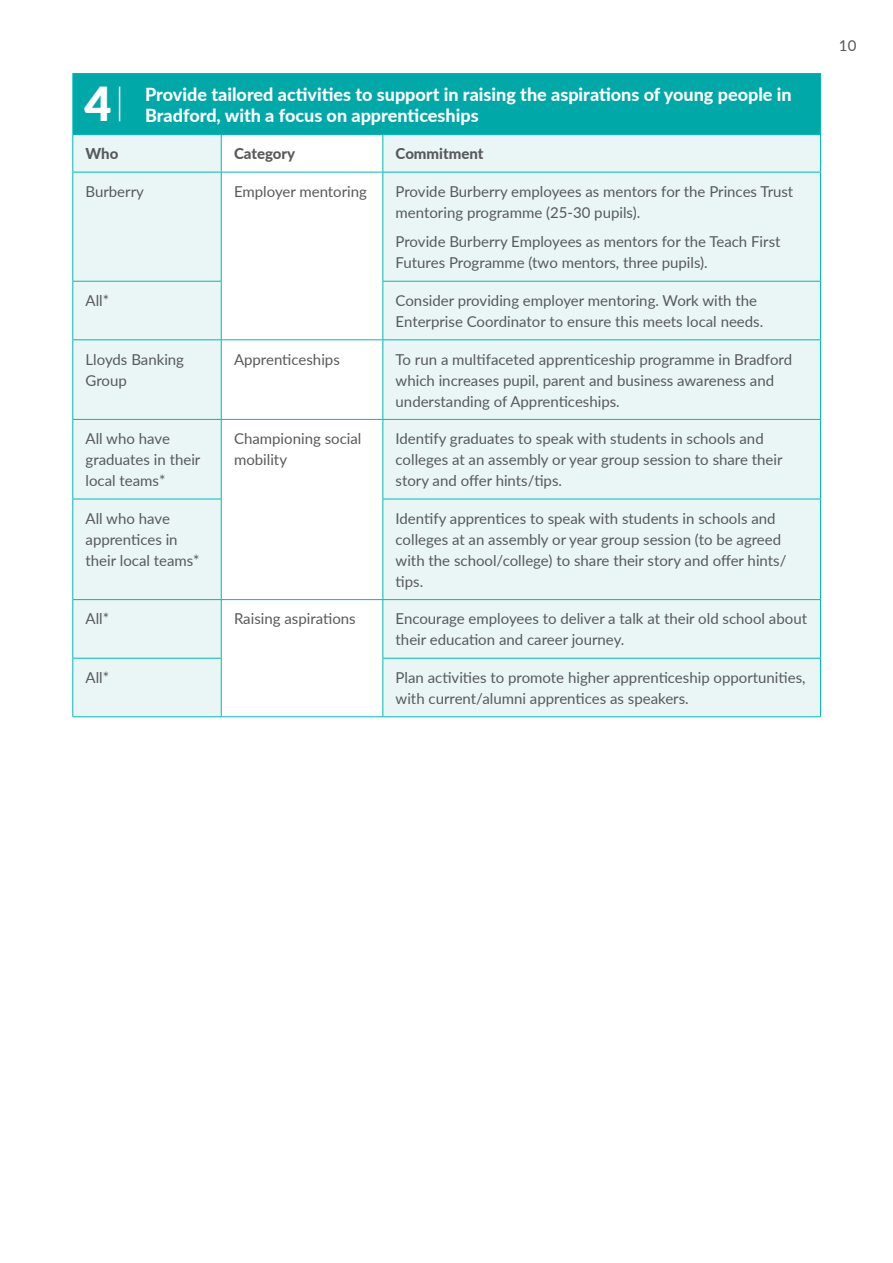
<style>
.page{position:relative;width:893px;height:1263px;background:#fff}
.page>*{position:absolute;margin:0;border:0;box-sizing:border-box;transform-origin:0 0}
.t1{font:900 46.8px "Lato";color:#fff}
.t2{font:800 18px/21px "Lato";color:#fff}
.t3{font:15px/21px "Lato";color:#58595b}
.t4{font:800 15px "Lato";color:#58595b}
</style>
<div class="page">
<div style="left:73px;top:74px;width:747px;height:61px;background:#00a8a8"></div>
<svg style="left:73px;top:135px;width:747px;height:581px;fill:#e9f6f5"></svg>
<hr style="left:820px;top:74px;width:1px;height:60px;background:#00b9ba">
<hr style="left:72px;top:73px;width:149px;height:1px;background:#00b9ba">
<hr style="left:72px;top:74px;width:1px;height:60px;background:#00b9ba">
<hr style="left:221px;top:73px;width:162px;height:1px;background:#00b9ba">
<hr style="left:383px;top:73px;width:438px;height:1px;background:#00b9ba">
<hr style="left:72px;top:135px;width:1px;height:37px;background:#00b9ba">
<hr style="left:221px;top:135px;width:1px;height:37px;background:#00b9ba">
<hr style="left:382px;top:135px;width:1px;height:37px;background:#00b9ba">
<hr style="left:820px;top:135px;width:1px;height:37px;background:#00b9ba">
<hr style="left:72px;top:172px;width:149px;height:1px;background:#00b9ba">
<hr style="left:72px;top:172px;width:1px;height:109px;background:#00b9ba">
<hr style="left:221px;top:172px;width:162px;height:1px;background:#00b9ba">
<hr style="left:221px;top:172px;width:1px;height:109px;background:#00b9ba">
<hr style="left:383px;top:172px;width:438px;height:1px;background:#00b9ba">
<hr style="left:382px;top:172px;width:1px;height:109px;background:#00b9ba">
<hr style="left:820px;top:172px;width:1px;height:109px;background:#00b9ba">
<hr style="left:72px;top:281px;width:150px;height:1px;background:#00b9ba">
<hr style="left:72px;top:282px;width:1px;height:57px;background:#00b9ba">
<hr style="left:221px;top:282px;width:1px;height:57px;background:#00b9ba">
<hr style="left:382px;top:281px;width:439px;height:1px;background:#00b9ba">
<hr style="left:382px;top:282px;width:1px;height:57px;background:#00b9ba">
<hr style="left:820px;top:282px;width:1px;height:57px;background:#00b9ba">
<hr style="left:72px;top:339px;width:149px;height:1px;background:#00b9ba">
<hr style="left:72px;top:340px;width:1px;height:79px;background:#00b9ba">
<hr style="left:221px;top:340px;width:1px;height:79px;background:#00b9ba">
<hr style="left:383px;top:339px;width:438px;height:1px;background:#00b9ba">
<hr style="left:382px;top:340px;width:1px;height:79px;background:#00b9ba">
<hr style="left:820px;top:340px;width:1px;height:79px;background:#00b9ba">
<hr style="left:72px;top:419px;width:149px;height:1px;background:#00b9ba">
<hr style="left:72px;top:420px;width:1px;height:79px;background:#00b9ba">
<hr style="left:221px;top:420px;width:1px;height:79px;background:#00b9ba">
<hr style="left:383px;top:419px;width:438px;height:1px;background:#00b9ba">
<hr style="left:382px;top:420px;width:1px;height:79px;background:#00b9ba">
<hr style="left:820px;top:420px;width:1px;height:79px;background:#00b9ba">
<hr style="left:72px;top:499px;width:150px;height:1px;background:#00b9ba">
<hr style="left:72px;top:499px;width:1px;height:100px;background:#00b9ba">
<hr style="left:221px;top:499px;width:1px;height:100px;background:#00b9ba">
<hr style="left:382px;top:499px;width:439px;height:1px;background:#00b9ba">
<hr style="left:382px;top:499px;width:1px;height:100px;background:#00b9ba">
<hr style="left:820px;top:499px;width:1px;height:100px;background:#00b9ba">
<hr style="left:72px;top:599px;width:149px;height:1px;background:#00b9ba">
<hr style="left:72px;top:600px;width:1px;height:58px;background:#00b9ba">
<hr style="left:221px;top:599px;width:162px;height:1px;background:#00b9ba">
<hr style="left:221px;top:600px;width:1px;height:58px;background:#00b9ba">
<hr style="left:383px;top:599px;width:438px;height:1px;background:#00b9ba">
<hr style="left:382px;top:600px;width:1px;height:58px;background:#00b9ba">
<hr style="left:820px;top:600px;width:1px;height:58px;background:#00b9ba">
<hr style="left:72px;top:658px;width:150px;height:1px;background:#00b9ba">
<hr style="left:72px;top:658px;width:1px;height:58px;background:#00b9ba">
<hr style="left:221px;top:658px;width:1px;height:58px;background:#00b9ba">
<hr style="left:382px;top:658px;width:439px;height:1px;background:#00b9ba">
<hr style="left:382px;top:658px;width:1px;height:58px;background:#00b9ba">
<hr style="left:820px;top:658px;width:1px;height:58px;background:#00b9ba">
<hr style="left:72px;top:716px;width:149px;height:1px;background:#00b9ba">
<hr style="left:221px;top:716px;width:162px;height:1px;background:#00b9ba">
<hr style="left:383px;top:716px;width:438px;height:1px;background:#00b9ba">
<hr style="left:72px;top:134px;width:149px;height:1px;background:#00b9ba">
<hr style="left:221px;top:134px;width:162px;height:1px;background:#00b9ba">
<hr style="left:383px;top:134px;width:438px;height:1px;background:#00b9ba">
<hr style="left:221px;top:339px;width:162px;height:1px;background:#00b9ba">
<hr style="left:221px;top:419px;width:162px;height:1px;background:#00b9ba">
<hr style="left:119px;top:87px;width:1px;height:34px;background:#fff">
<h1 class="t1" style="left:84px;top:69px;width:29px">4</h1>
<p class="t2" style="left:145px;top:83px;width:648px">Provide tailored activities to support in raising the aspirations of young people in<br>Bradford, with a focus on apprenticeships</p>
<p class="t4" style="left:86px;top:143px;width:34px">Who</p>
<p class="t4" style="left:234px;top:143px;width:63px">Category</p>
<p class="t4" style="left:396px;top:143px;width:89px">Commitment</p>
<p class="t3" style="left:86px;top:180px;width:60px">Burberry</p>
<p class="t3" style="left:234px;top:180px;width:135px">Employer mentoring</p>
<p class="t3" style="left:396px;top:180px;width:399px">Provide Burberry employees as mentors for the Princes Trust mentoring programme (25-30 pupils).</p>
<p class="t3" style="left:396px;top:231px;width:386px">Provide Burberry Employees as mentors for the Teach First<br>Futures Programme (two mentors, three pupils).</p>
<p class="t3" style="left:86px;top:289px;width:25px">All*</p>
<p class="t3" style="left:396px;top:289px;width:369px">Consider providing employer mentoring. Work with the<br>Enterprise Coordinator to ensure this meets local needs.</p>
<p class="t3" style="left:86px;top:348px;width:100px">Lloyds Banking<br>Group</p>
<p class="t3" style="left:234px;top:348px;width:107px">Apprenticeships</p>
<p class="t3" style="left:396px;top:348px;width:398px">To run a multifaceted apprenticeship programme in Bradford which increases pupil, parent and business awareness and understanding of Apprenticeships.</p>
<p class="t3" style="left:86px;top:428px;width:116px">All who have graduates in their local teams*</p>
<p class="t3" style="left:234px;top:428px;width:129px">Championing social mobility</p>
<p class="t3" style="left:396px;top:428px;width:388px">Identify graduates to speak with students in schools and colleges at an assembly or year group session to share their story and offer hints/tips.</p>
<p class="t3" style="left:86px;top:507px;width:116px">All who have apprentices in their local teams*</p>
<p class="t3" style="left:396px;top:507px;width:392px">Identify apprentices to speak with students in schools and colleges at an assembly or year group session (to be agreed with the school/college) to share their story and offer hints/ tips.</p>
<p class="t3" style="left:86px;top:608px;width:25px">All*</p>
<p class="t3" style="left:234px;top:608px;width:123px">Raising aspirations</p>
<p class="t3" style="left:396px;top:608px;width:413px">Encourage employees to deliver a talk at their old school about their education and career journey.</p>
<p class="t3" style="left:86px;top:666px;width:25px">All*</p>
<p class="t3" style="left:396px;top:666px;width:411px">Plan activities to promote higher apprenticeship opportunities, with current/alumni apprentices as speakers.</p>
<p class="t3" style="left:839px;top:34px;width:19px">10</p>
</div>
